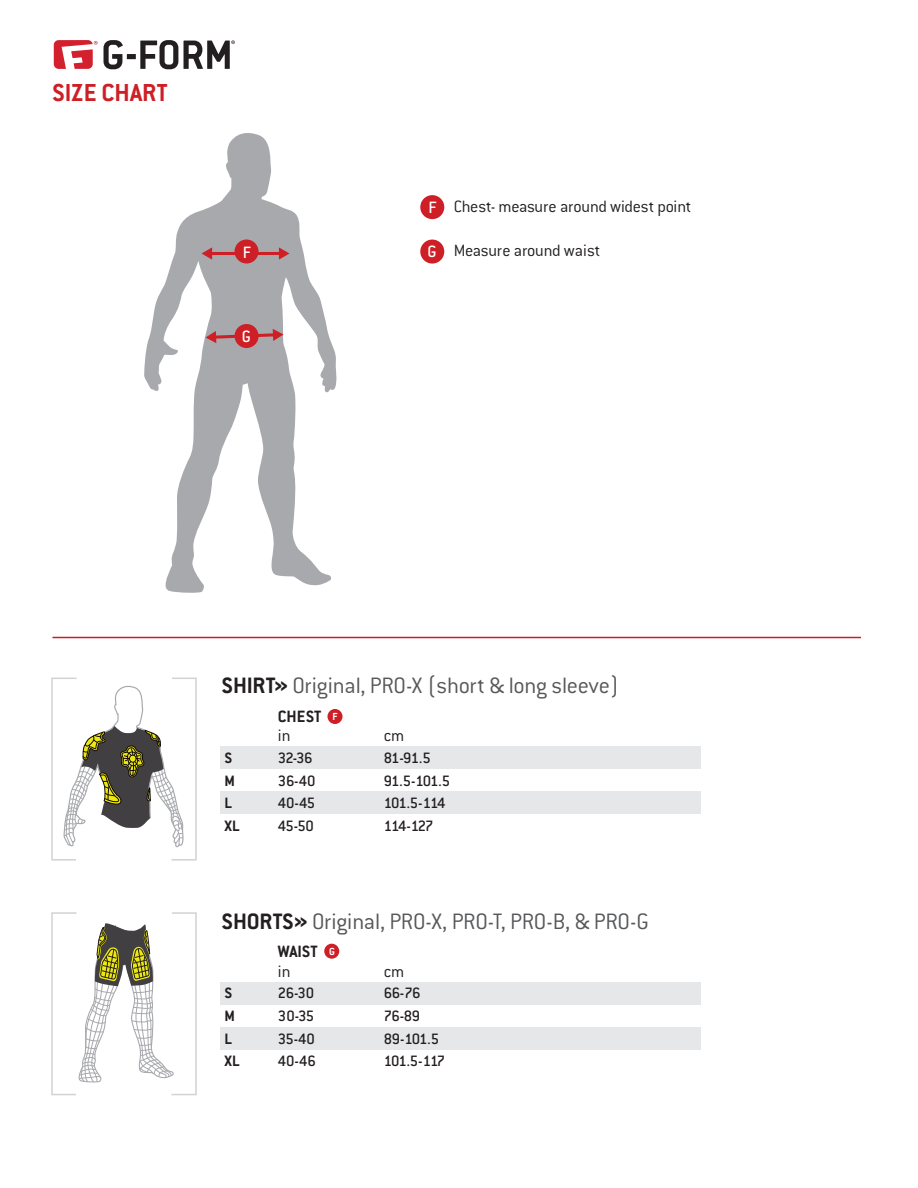
<style>
.page{position:relative;width:918px;height:1188px;background:#fff}
.page>*{position:absolute;margin:0;border:0;box-sizing:border-box;transform-origin:0 0}
.t1{font:700 27px "Conduit ITC Std";color:#cd1f25}
.t2{font:300 24.45px "Conduit ITC Std";letter-spacing:-.015em;color:#57585a}
.t3{font:300 18px "Conduit ITC Std";letter-spacing:-.01em;color:#231f20}
.t4{font:700 18px "Conduit ITC Std";color:#231f20}
.t5{font:500 18px "Conduit ITC Std";color:#fff}
.t6{font:500 16.5px "Conduit ITC Std";letter-spacing:-.05em;color:#231f20}
.t7{font:700 16.5px "Conduit ITC Std";color:#231f20}
.t8{font:700 11.25px "Conduit ITC Std";color:#fff}
.s1{font-weight:700;color:#231f20}
</style>
<div class="page">
<div style="left:220px;top:982px;width:480px;height:22px;background:#e6e7e9"></div>
<div style="left:220px;top:1027px;width:480px;height:22px;background:#e6e7e9"></div>
<div style="left:220px;top:747px;width:480px;height:22px;background:#e6e7e9"></div>
<div style="left:220px;top:792px;width:480px;height:22px;background:#e6e7e9"></div>
<svg style="left:144px;top:133px;width:193px;height:460px"></svg>
<svg style="left:206px;top:329px;width:78px;height:14px"></svg>
<hr style="left:210px;top:252px;width:71px;height:3px;background:#cd1f25">
<svg style="left:202px;top:247px;width:10px;height:13px"></svg>
<svg style="left:279px;top:247px;width:11px;height:13px"></svg>
<div style="left:235px;top:240px;width:24px;height:24px;background:#cd1f25;border-radius:50%"></div>
<div style="left:420px;top:195px;width:24px;height:24px;background:#cd1f25;border-radius:50%"></div>
<div style="left:235px;top:324px;width:24px;height:24px;background:#cd1f25;border-radius:50%"></div>
<div style="left:420px;top:240px;width:24px;height:24px;background:#cd1f25;border-radius:50%"></div>
<hr style="left:52px;top:637px;width:809px;height:1px;background:#cd1f25">
<div style="left:327px;top:709px;width:15px;height:15px;background:#cd1f25;border-radius:50%"></div>
<div style="left:324px;top:944px;width:15px;height:15px;background:#cd1f25;border-radius:50%"></div>
<svg style="left:51px;top:677px;width:146px;height:419px"></svg>
<svg style="left:104px;top:40px;width:19px;height:29px"></svg>
<div style="left:127px;top:54px;width:9px;height:5px;background:#231f20"></div>
<svg style="left:140px;top:40px;width:38px;height:29px"></svg>
<svg style="left:54px;top:40px;width:44px;height:29px"></svg>
<svg style="left:184px;top:40px;width:51px;height:29px"></svg>
<h1 class="t1" style="left:52px;top:76px;width:117px">SIZE CHART</h1>
<p class="t5" style="left:243px;top:241px;width:10px">F</p>
<p class="t5" style="left:242px;top:325px;width:11px">G</p>
<p class="t5" style="left:429px;top:197px;width:10px">F</p>
<p class="t5" style="left:428px;top:241px;width:11px">G</p>
<p class="t3" style="left:454px;top:195px;width:239px">Chest- measure around widest point</p>
<p class="t3" style="left:454px;top:239px;width:148px">Measure around waist</p>
<h2 class="t2" style="left:222px;top:671px;width:399px"><span class="s1">SHIRT»</span> Original, PRO-X (short &amp; long sleeve)</h2>
<p class="t4" style="left:278px;top:705px;width:45px">CHEST</p>
<p class="t8" style="left:332px;top:710px;width:7px">F</p>
<p class="t3" style="left:278px;top:725px;width:14px">in</p>
<p class="t3" style="left:384px;top:725px;width:22px">cm</p>
<p class="t7" style="left:224px;top:748px;width:9px">S</p>
<p class="t6" style="left:278px;top:748px;width:36px">32-36</p>
<p class="t6" style="left:384px;top:748px;width:49px">81-91.5</p>
<p class="t7" style="left:224px;top:770px;width:12px">M</p>
<p class="t6" style="left:278px;top:770px;width:39px">36-40</p>
<p class="t6" style="left:384px;top:770px;width:68px">91.5-101.5</p>
<p class="t7" style="left:224px;top:793px;width:9px">L</p>
<p class="t6" style="left:278px;top:793px;width:39px">40-45</p>
<p class="t6" style="left:384px;top:793px;width:63px">101.5-114</p>
<p class="t7" style="left:224px;top:815px;width:17px">XL</p>
<p class="t6" style="left:278px;top:815px;width:38px">45-50</p>
<p class="t6" style="left:384px;top:815px;width:51px">114-127</p>
<h2 class="t2" style="left:222px;top:907px;width:429px"><span class="s1">SHORTS»</span> Original, PRO-X, PRO-T, PRO-B, &amp; PRO-G</h2>
<p class="t4" style="left:278px;top:941px;width:41px">WAIST</p>
<p class="t8" style="left:329px;top:944px;width:7px">G</p>
<p class="t3" style="left:278px;top:960px;width:14px">in</p>
<p class="t3" style="left:384px;top:960px;width:22px">cm</p>
<p class="t7" style="left:224px;top:983px;width:9px">S</p>
<p class="t6" style="left:278px;top:983px;width:38px">26-30</p>
<p class="t6" style="left:384px;top:983px;width:38px">66-76</p>
<p class="t7" style="left:224px;top:1006px;width:12px">M</p>
<p class="t6" style="left:278px;top:1006px;width:38px">30-35</p>
<p class="t6" style="left:384px;top:1006px;width:38px">76-89</p>
<p class="t7" style="left:224px;top:1028px;width:9px">L</p>
<p class="t6" style="left:278px;top:1028px;width:39px">35-40</p>
<p class="t6" style="left:384px;top:1028px;width:57px">89-101.5</p>
<p class="t7" style="left:224px;top:1051px;width:17px">XL</p>
<p class="t6" style="left:278px;top:1051px;width:39px">40-46</p>
<p class="t6" style="left:384px;top:1051px;width:63px">101.5-117</p>
</div>
